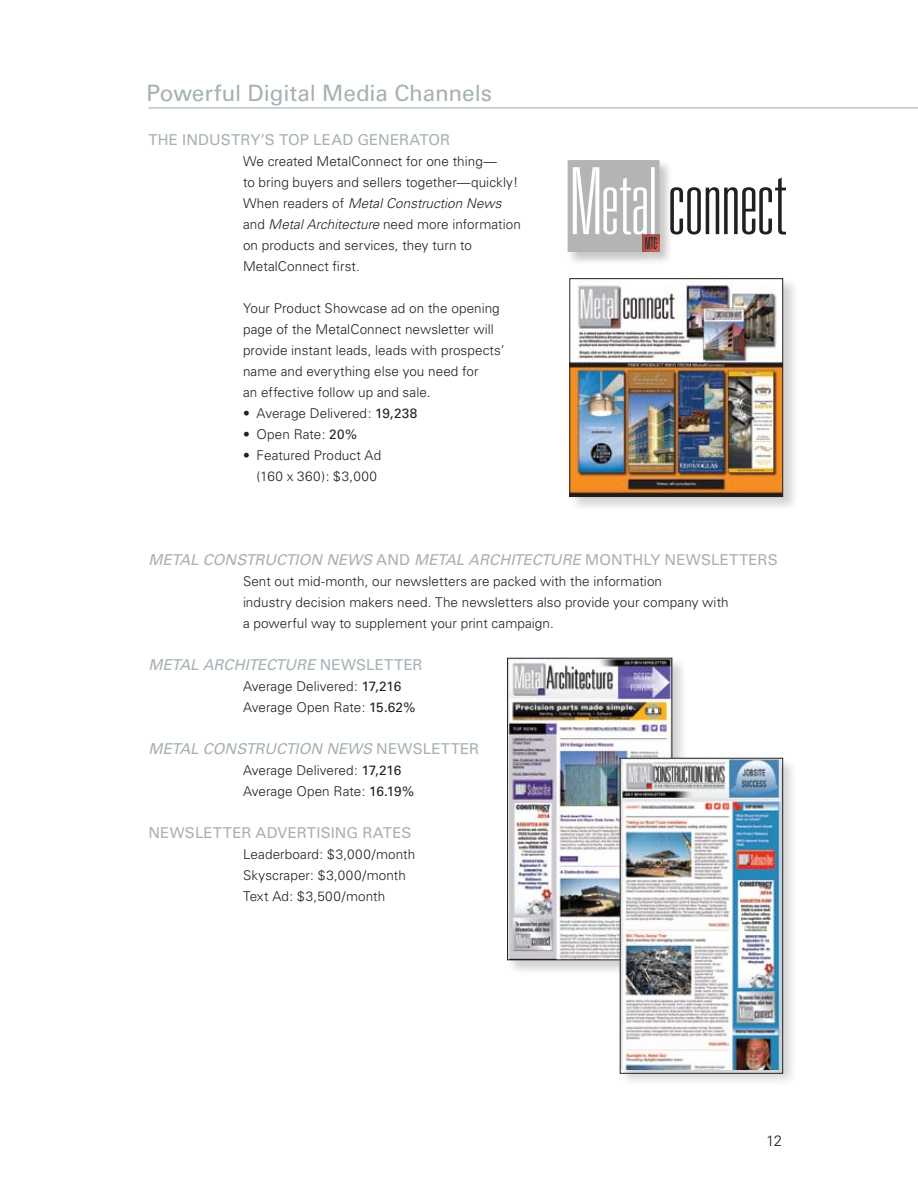
<style>
.page{position:relative;width:918px;height:1188px;background:#fff}
.page>*{position:absolute;margin:0;border:0;box-sizing:border-box;transform-origin:0 0}
.t1{font:22.5px "Univers";letter-spacing:-.005em;color:#a6b1b5}
.t2{font:italic 15px "Univers";letter-spacing:-.01em;color:#a6b1b5}
.t3{font:15px "Univers";letter-spacing:.01em;color:#a6b1b5}
.t4{font:300 15px "Univers";color:#231f20}
.t5{font:300 13.5px/21px "Univers";letter-spacing:.005em;color:#231f20}
.s1{font-style:italic}
.s2{font-weight:400}
.s3{font-style:normal}
</style>
<div class="page">
<hr style="left:148px;top:107px;width:770px;height:1px;background:#a6b1b5">
<div style="left:567px;top:159px;width:105px;height:106px;background:#231f20;opacity:.25"></div>
<svg style="left:670px;top:178px;width:116px;height:57px"></svg>
<svg style="left:568px;top:160px;width:92px;height:92px"></svg>
<div style="left:569px;top:278px;width:230px;height:235px;background:#231f20;opacity:.2"></div>
<img style="left:572px;top:280px;width:209px;height:215px">
<div style="left:570px;top:278px;width:213px;height:219px;border:1px solid #231f20"></div>
<div style="left:506px;top:657px;width:182px;height:319px;background:#231f20;opacity:.2"></div>
<img style="left:509px;top:660px;width:161px;height:298px">
<div style="left:507px;top:658px;width:165px;height:302px;border:1px solid #231f20"></div>
<div style="left:619px;top:757px;width:180px;height:332px;background:#231f20;opacity:.2"></div>
<img style="left:622px;top:760px;width:159px;height:309px">
<div style="left:620px;top:758px;width:163px;height:316px;border:1px solid #231f20"></div>
<h1 class="t1" style="left:146px;top:80px;width:347px">Powerful Digital Media Channels</h1>
<p class="t3" style="left:148px;top:131px;width:303px">THE INDUSTRY’S TOP LEAD GENERATOR</p>
<p class="t5" style="left:243px;top:151px;width:279px">We created MetalConnect for one thing—<br>to bring buyers and sellers together—quickly!<br>When readers of <span class="s1">Metal Construction News </span>and <span class="s1">Metal Architecture</span> need more information on products and services, they turn to MetalConnect first.</p>
<p class="t5" style="left:243px;top:298px;width:263px">Your Product Showcase ad on the opening page of the MetalConnect newsletter will provide instant leads, leads with prospects’ name and everything else you need for<br>an effective follow up and sale.</p>
<p class="t5" style="left:243px;top:403px;width:176px">• Average Delivered: <span class="s2">19,238</span></p>
<p class="t5" style="left:243px;top:424px;width:116px">• Open Rate: <span class="s2">20%</span></p>
<p class="t5" style="left:256px;top:445px;width:126px;text-indent:-14px">• Featured Product Ad (160 x 360): $3,000</p>
<p class="t2" style="left:148px;top:551px;width:631px">METAL CONSTRUCTION NEWS <span class="s3">AND</span> METAL ARCHITECTURE <span class="s3">MONTHLY NEWSLETTERS</span></p>
<p class="t5" style="left:243px;top:571px;width:487px">Sent out mid-month, our newsletters are packed with the information<br>industry decision makers need. The newsletters also provide your company with a powerful way to supplement your print campaign.</p>
<p class="t2" style="left:148px;top:656px;width:276px">METAL ARCHITECTURE <span class="s3">NEWSLETTER</span></p>
<p class="t5" style="left:243px;top:676px;width:174px">Average Delivered: <span class="s2">17,216<br></span>Average Open Rate: <span class="s2">15.62%</span></p>
<p class="t2" style="left:148px;top:740px;width:332px">METAL CONSTRUCTION NEWS <span class="s3">NEWSLETTER</span></p>
<p class="t5" style="left:243px;top:760px;width:173px">Average Delivered: <span class="s2">17,216<br></span>Average Open Rate: <span class="s2">16.19%</span></p>
<p class="t3" style="left:148px;top:824px;width:264px">NEWSLETTER ADVERTISING RATES</p>
<p class="t5" style="left:243px;top:844px;width:174px">Leaderboard: $3,000/month<br>Skyscraper: $3,000/month<br>Text Ad: $3,500/month</p>
<p class="t4" style="left:766px;top:1132px;width:17px">12</p>
</div>
